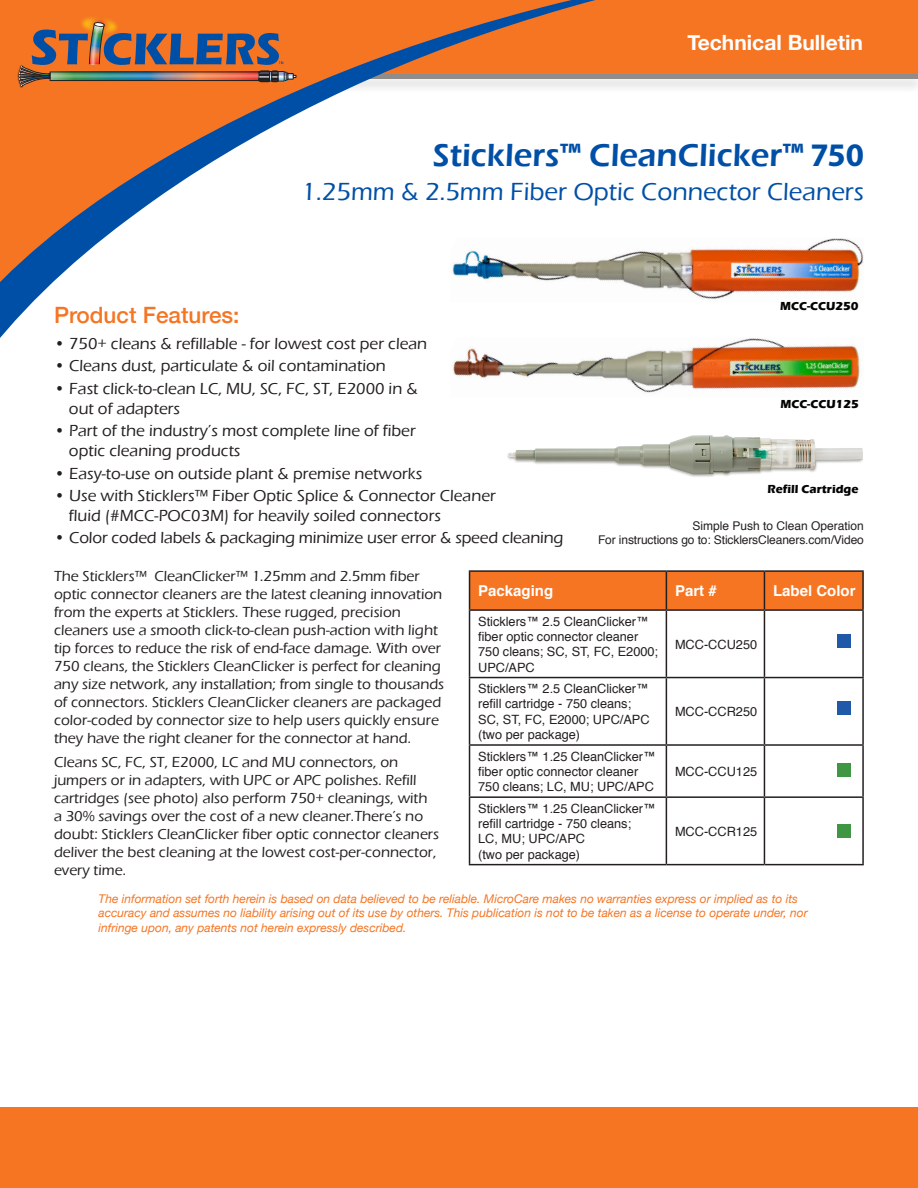
<style>
.page{position:relative;width:918px;height:1188px;background:#fff}
.page>*{position:absolute;margin:0;border:0;box-sizing:border-box;transform-origin:0 0}
.t1{font:600 33px "Eras ITC";color:#004fa7}
.t2{font:500 25.5px "Eras ITC";color:#004fa7}
.t3{font:500 22.5px "Helvetica Neue";color:#f57523}
.t4{font:700 21px "Helvetica Neue";color:#fff}
.t5{font:500 16.5px "Eras ITC";color:#231f20}
.t6{font:500 15px/18px "Eras ITC";color:#231f20}
.t7{font:700 15px "Helvetica";color:#fff}
.t8{font:12.75px/15.3px "Helvetica";color:#231f20}
.t9{font:italic 12px/14.4px "Helvetica Neue";color:#f57523}
.t10{font:12px "Helvetica";letter-spacing:-.01em;color:#231f20}
.t11{font:700 12px "Eras ITC";color:#040503}
.s1{font-family:"Myriad Pro";font-weight:700}
</style>
<div class="page">
<div style="left:0;top:0;width:918px;height:79px;background:#f57523"></div>
<div style="left:0;top:73px;width:918px;height:21px;background:#231f20;opacity:.19"></div>
<div style="left:0;top:74px;width:918px;height:5px;background:#908c8a"></div>
<svg style="left:0;top:0;width:605px;height:331px"></svg>
<img style="left:13px;top:61px;width:14px;height:31px">
<img style="left:75px;top:12px;width:47px;height:10px">
<img style="left:84px;top:19px;width:26px;height:3px">
<img style="left:19px;top:22px;width:277px;height:64px">
<div style="left:0;top:1108px;width:918px;height:80px;background:#f57523"></div>
<img style="left:450px;top:238px;width:414px;height:64px">
<img style="left:453px;top:338px;width:407px;height:55px">
<img style="left:507px;top:435px;width:356px;height:42px">
<div style="left:470px;top:572px;width:392px;height:37px;background:#f57523"></div>
<hr style="left:469px;top:570px;width:197px;height:2px;background:#231f20">
<hr style="left:469px;top:572px;width:1px;height:37px;background:#231f20">
<hr style="left:666px;top:570px;width:98px;height:2px;background:#231f20">
<hr style="left:666px;top:572px;width:1px;height:37px;background:#231f20">
<hr style="left:764px;top:570px;width:100px;height:2px;background:#231f20">
<hr style="left:764px;top:572px;width:1px;height:37px;background:#231f20">
<hr style="left:862px;top:572px;width:2px;height:37px;background:#231f20">
<hr style="left:469px;top:609px;width:197px;height:2px;background:#231f20">
<hr style="left:469px;top:611px;width:1px;height:66px;background:#231f20">
<hr style="left:666px;top:609px;width:98px;height:2px;background:#231f20">
<hr style="left:666px;top:611px;width:1px;height:66px;background:#231f20">
<hr style="left:764px;top:609px;width:100px;height:2px;background:#231f20">
<hr style="left:764px;top:611px;width:1px;height:66px;background:#231f20">
<hr style="left:862px;top:611px;width:2px;height:66px;background:#231f20">
<hr style="left:469px;top:677px;width:197px;height:1px;background:#231f20">
<hr style="left:469px;top:678px;width:1px;height:66px;background:#231f20">
<hr style="left:666px;top:677px;width:98px;height:1px;background:#231f20">
<hr style="left:666px;top:678px;width:1px;height:66px;background:#231f20">
<hr style="left:764px;top:677px;width:100px;height:1px;background:#231f20">
<hr style="left:764px;top:678px;width:1px;height:66px;background:#231f20">
<hr style="left:862px;top:678px;width:2px;height:66px;background:#231f20">
<hr style="left:469px;top:744px;width:197px;height:2px;background:#231f20">
<hr style="left:469px;top:746px;width:1px;height:50px;background:#231f20">
<hr style="left:666px;top:744px;width:98px;height:2px;background:#231f20">
<hr style="left:666px;top:746px;width:1px;height:50px;background:#231f20">
<hr style="left:764px;top:744px;width:100px;height:2px;background:#231f20">
<hr style="left:764px;top:746px;width:1px;height:50px;background:#231f20">
<hr style="left:862px;top:746px;width:2px;height:50px;background:#231f20">
<hr style="left:469px;top:796px;width:197px;height:2px;background:#231f20">
<hr style="left:469px;top:798px;width:1px;height:66px;background:#231f20">
<hr style="left:666px;top:796px;width:98px;height:2px;background:#231f20">
<hr style="left:666px;top:798px;width:1px;height:66px;background:#231f20">
<hr style="left:764px;top:796px;width:100px;height:2px;background:#231f20">
<hr style="left:764px;top:798px;width:1px;height:66px;background:#231f20">
<hr style="left:862px;top:798px;width:2px;height:66px;background:#231f20">
<hr style="left:469px;top:864px;width:197px;height:1px;background:#231f20">
<hr style="left:666px;top:864px;width:98px;height:1px;background:#231f20">
<hr style="left:764px;top:864px;width:100px;height:1px;background:#231f20">
<div style="left:837px;top:634px;width:13px;height:14px;background:#2059a8"></div>
<div style="left:837px;top:702px;width:13px;height:13px;background:#2059a8"></div>
<div style="left:837px;top:763px;width:13px;height:13px;background:#3f9744"></div>
<div style="left:837px;top:824px;width:13px;height:13px;background:#3f9744"></div>
<h3 class="t4" style="left:687px;top:26px;width:177px">Technical Bulletin</h3>
<p class="t1" style="left:433px;top:136px;width:433px">Sticklers<span class="s1">™</span> CleanClicker<span class="s1">™ 750</span></p>
<p class="t2" style="left:302px;top:178px;width:564px">1.25mm &amp; 2.5mm Fiber Optic Connector Cleaners</p>
<p class="t11" style="left:780px;top:299px;width:80px">MCC-CCU250</p>
<p class="t3" style="left:54px;top:297px;width:187px">Product Features:</p>
<p class="t5" style="left:54px;top:334px;width:375px">• 750+ cleans &amp; refillable - for lowest cost per clean</p>
<p class="t5" style="left:54px;top:357px;width:333px">• Cleans dust, particulate &amp; oil contamination</p>
<p class="t5" style="left:54px;top:379px;width:365px">• Fast click-to-clean LC, MU, SC, FC, ST, E2000 in &amp;</p>
<p class="t5" style="left:69px;top:399px;width:113px">out of adapters</p>
<p class="t5" style="left:54px;top:422px;width:363px">• Part of the industry’s most complete line of fiber</p>
<p class="t5" style="left:69px;top:441px;width:173px">optic cleaning products</p>
<p class="t5" style="left:54px;top:464px;width:370px">• Easy-to-use on outside plant &amp; premise networks</p>
<p class="t5" style="left:54px;top:486px;width:443px">• Use with Sticklers™ Fiber Optic Splice &amp; Connector Cleaner</p>
<p class="t5" style="left:69px;top:506px;width:374px">fluid (#MCC-POC03M) for heavily soiled connectors</p>
<p class="t5" style="left:54px;top:529px;width:511px">• Color coded labels &amp; packaging minimize user error &amp; speed cleaning</p>
<p class="t6" style="left:54px;top:567px;width:392px">The Sticklers™ CleanClicker™ 1.25mm and 2.5mm fiber optic connector cleaners are the latest cleaning innovation from the experts at Sticklers. These rugged, precision cleaners use a smooth click-to-clean push-action with light tip forces to reduce the risk of end-face damage. With over 750 cleans, the Sticklers CleanClicker is perfect for cleaning any size network, any installation; from single to thousands of connectors. Sticklers CleanClicker cleaners are packaged color-coded by connector size to help users quickly ensure they have the right cleaner for the connector at hand.</p>
<p class="t6" style="left:54px;top:753px;width:387px">Cleans SC, FC, ST, E2000, LC and MU connectors, on jumpers or in adapters, with UPC or APC polishes. Refill cartridges (see photo) also perform 750+ cleanings, with a 30% savings over the cost of a new cleaner.There’s no doubt: Sticklers CleanClicker fiber optic connector cleaners deliver the best cleaning at the lowest cost-per-connector, every time.</p>
<p class="t11" style="left:780px;top:397px;width:80px">MCC-CCU125</p>
<p class="t11" style="left:767px;top:482px;width:92px">Refill Cartridge</p>
<p class="t10" style="left:693px;top:516px;width:173px">Simple Push to Clean Operation</p>
<p class="t10" style="left:598px;top:531px;width:267px">For instructions go to: SticklersCleaners.com/Video</p>
<p class="t7" style="left:478px;top:579px;width:77px">Packaging</p>
<p class="t7" style="left:675px;top:579px;width:43px">Part #</p>
<p class="t7" style="left:773px;top:579px;width:84px">Label Color</p>
<p class="t8" style="left:478px;top:614px;width:172px">Sticklers™ 2.5 CleanClicker™</p>
<p class="t8" style="left:478px;top:629px;width:162px">fiber optic connector cleaner</p>
<p class="t8" style="left:478px;top:645px;width:182px">750 cleans; SC, ST, FC, E2000;<br>UPC/APC</p>
<p class="t8" style="left:675px;top:637px;width:84px">MCC-CCU250</p>
<p class="t8" style="left:478px;top:681px;width:172px">Sticklers™ 2.5 CleanClicker™</p>
<p class="t8" style="left:478px;top:697px;width:155px">refill cartridge - 750 cleans;</p>
<p class="t8" style="left:478px;top:712px;width:173px">SC, ST, FC, E2000; UPC/APC</p>
<p class="t8" style="left:478px;top:727px;width:104px">(two per package)</p>
<p class="t8" style="left:675px;top:704px;width:84px">MCC-CCR250</p>
<p class="t8" style="left:478px;top:749px;width:179px">Sticklers™ 1.25 CleanClicker™</p>
<p class="t8" style="left:478px;top:764px;width:162px">fiber optic connector cleaner</p>
<p class="t8" style="left:478px;top:779px;width:177px">750 cleans; LC, MU; UPC/APC</p>
<p class="t8" style="left:675px;top:764px;width:84px">MCC-CCU125</p>
<p class="t8" style="left:478px;top:801px;width:179px">Sticklers™ 1.25 CleanClicker™</p>
<p class="t8" style="left:478px;top:816px;width:155px">refill cartridge - 750 cleans;</p>
<p class="t8" style="left:478px;top:832px;width:108px">LC, MU; UPC/APC (two per package)</p>
<p class="t8" style="left:675px;top:824px;width:84px">MCC-CCR125</p>
<p class="t9" style="left:99px;top:892px;width:711px">The information set forth herein is based on data believed to be reliable. MicroCare makes no warranties express or implied as to its accuracy and assumes no liability arising out of its use by others. This publication is not to be taken as a license to operate under, nor infringe upon, any patents not herein expressly described.</p>
</div>
